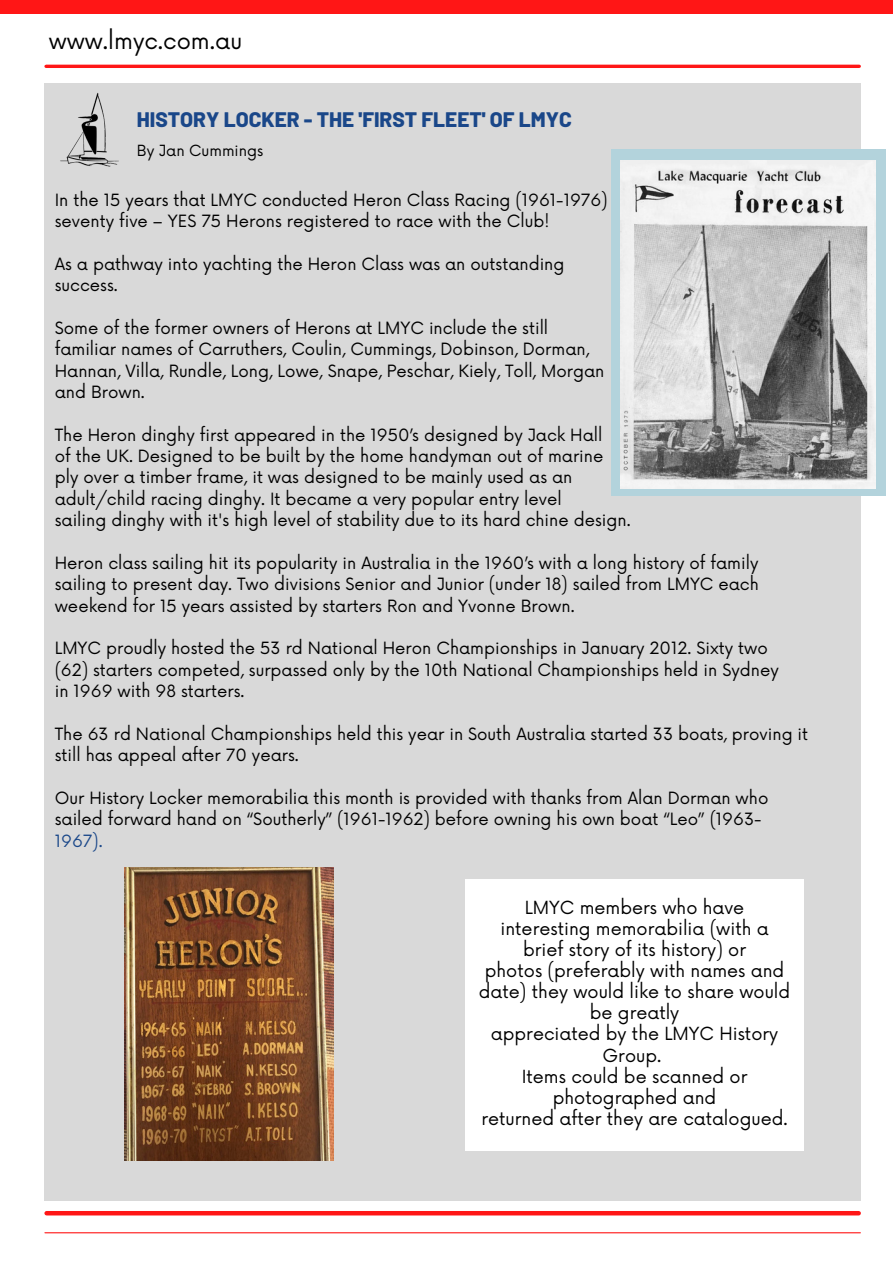
<style>
.page{position:relative;width:893px;height:1264px;background:#fff}
.page>*{position:absolute;margin:0;border:0;box-sizing:border-box;transform-origin:0 0}
.t1{font:22.5px "Now";color:#000}
.t2{font:800 21px "Barlow";color:#1a4789}
.t3{font:17.55px/21.1px "Now";color:#000;text-align:center}
.t4{font:16.5px/21.3px "Now";color:#000}
.t5{font:16.5px "Now";color:#1a4789}
.t6{font:15px "Now";color:#000}
</style>
<div class="page">
<div style="left:0;top:0;width:892px;height:14px;background:#ff1616"></div>
<hr style="left:46px;top:65px;width:813px;height:3px;background:#ff1616">
<div style="left:47px;top:1210px;width:811px;height:5px;background:#ff1616"></div>
<hr style="left:45px;top:1232px;width:815px;height:1px;background:#ff1616">
<div style="left:44px;top:84px;width:816px;height:1116px;background:#d9d9d9"></div>
<div style="left:465px;top:879px;width:338px;height:271px;background:#fff"></div>
<div style="left:610px;top:149px;width:275px;height:346px;background:#b3d3dc"></div>
<img style="left:620px;top:160px;width:255px;height:329px">
<img style="left:124px;top:867px;width:209px;height:293px">
<img style="left:60px;top:93px;width:59px;height:74px">
<h1 class="t1" style="left:49px;top:28px;width:195px">www.lmyc.com.au</h1>
<p class="t2" style="left:137px;top:106px;width:436px">HISTORY LOCKER - THE 'FIRST FLEET' OF LMYC</p>
<p class="t6" style="left:137px;top:143px;width:128px">By Jan Cummings</p>
<p class="t4" style="left:55px;top:190px;width:554px">In the 15 years that LMYC conducted Heron Class Racing (1961-1976) seventy five – YES 75 Herons registered to race with the Club!</p>
<p class="t4" style="left:55px;top:254px;width:511px">As a pathway into yachting the Heron Class was an outstanding success.</p>
<p class="t4" style="left:55px;top:318px;width:551px">Some of the former owners of Herons at LMYC include the still familiar names of Carruthers, Coulin, Cummings, Dobinson, Dorman, Hannan, Villa, Rundle, Long, Lowe, Snape, Peschar, Kiely, Toll, Morgan and Brown.</p>
<p class="t4" style="left:55px;top:425px;width:577px">The Heron dinghy first appeared in the 1950’s designed by Jack Hall<br>of the UK. Designed to be built by the home handyman out of marine ply over a timber frame, it was designed to be mainly used as an adult/child racing dinghy. It became a very popular entry level<br>sailing dinghy with it's high level of stability due to its hard chine design.</p>
<p class="t4" style="left:55px;top:553px;width:705px;text-align:justify">Heron class sailing hit its popularity in Australia in the 1960’s with a long history of family sailing to present day. Two divisions Senior and Junior (under 18) sailed from LMYC each weekend for 15 years assisted by starters Ron and Yvonne Brown.</p>
<p class="t4" style="left:55px;top:638px;width:725px">LMYC proudly hosted the 53 rd National Heron Championships in January 2012. Sixty two (62) starters competed, surpassed only by the 10th National Championships held in Sydney in 1969 with 98 starters.</p>
<p class="t4" style="left:55px;top:724px;width:754px">The 63 rd National Championships held this year in South Australia started 33 boats, proving it still has appeal after 70 years.</p>
<p class="t4" style="left:55px;top:788px;width:715px">Our History Locker memorabilia this month is provided with thanks from Alan Dorman who sailed forward hand on “Southerly” (1961-1962) before owning his own boat “Leo” (1963-</p>
<p class="t5" style="left:55px;top:831px;width:49px">1967).</p>
<p class="t3" style="left:479px;top:897px;width:313px">LMYC members who have interesting memorabilia (with a brief story of its history) or<br>photos (preferably with names and date) they would like to share would be greatly<br>appreciated by the LMYC History<br>Group.<br>Items could be scanned or photographed and<br>returned after they are catalogued.</p>
</div>
